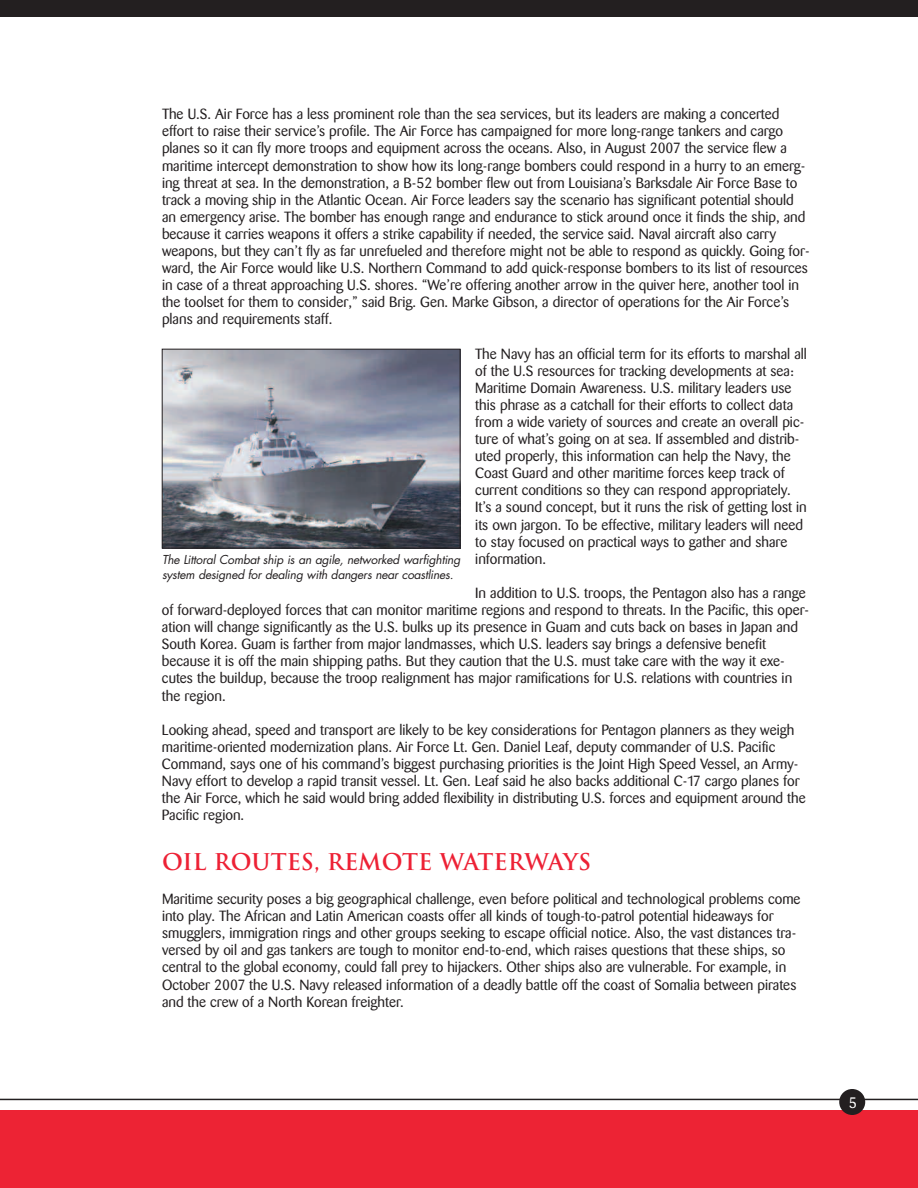
<style>
.page{position:relative;width:918px;height:1188px;background:#fff}
.page>*{position:absolute;margin:0;border:0;box-sizing:border-box;transform-origin:0 0}
.t1{font:700 22.5px "Trajan";color:#ed2135}
.t2{font:15px "Barmeno";color:#fff}
.t3{font:14.7px/17.1px "Barmeno";color:#231f20}
.t4{font:italic 12px/15.8px "Futura";letter-spacing:-.02em;color:#231f20}
</style>
<div class="page">
<div style="left:0;top:1110px;width:918px;height:78px;background:#ed2334"></div>
<div style="left:0;top:0;width:918px;height:16px;background:#231f20"></div>
<hr style="left:0;top:1099px;width:918px;height:1px;background:#231f20">
<div style="left:839px;top:1089px;width:26px;height:26px;background:#231f20;border-radius:50%"></div>
<img style="left:164px;top:351px;width:294px;height:195px">
<div style="left:162px;top:349px;width:298px;height:199px;border:1px solid #231f20"></div>
<p class="t3" style="left:162px;top:107px;width:649px">The U.S. Air Force has a less prominent role than the sea services, but its leaders are making a concerted effort to raise their service’s profile. The Air Force has campaigned for more long-range tankers and cargo planes so it can fly more troops and equipment across the oceans. Also, in August 2007 the service flew a maritime intercept demonstration to show how its long-range bombers could respond in a hurry to an emerg&shy;ing threat at sea. In the demonstration, a B-52 bomber flew out from Louisiana’s Barksdale Air Force Base to track a moving ship in the Atlantic Ocean. Air Force leaders say the scenario has significant potential should an emergency arise. The bomber has enough range and endurance to stick around once it finds the ship, and because it carries weapons it offers a strike capability if needed, the service said. Naval aircraft also carry weapons, but they can’t fly as far unrefueled and therefore might not be able to respond as quickly. Going for&shy;ward, the Air Force would like U.S. Northern Command to add quick-response bombers to its list of resources in case of a threat approaching U.S. shores. “We’re offering another arrow in the quiver here, another tool in the toolset for them to consider,” said Brig. Gen. Marke Gibson, a director of operations for the Air Force’s plans and requirements staff.</p>
<p class="t3" style="left:475px;top:346px;width:333px">The Navy has an official term for its efforts to marshal all of the U.S resources for tracking developments at sea:<br>Maritime Domain Awareness. U.S. military leaders use this phrase as a catchall for their efforts to collect data from a wide variety of sources and create an overall pic&shy;ture of what’s going on at sea. If assembled and distrib&shy;uted properly, this information can help the Navy, the Coast Guard and other maritime forces keep track of current conditions so they can respond appropriately.<br>It’s a sound concept, but it runs the risk of getting lost in its own jargon. To be effective, military leaders will need to stay focused on practical ways to gather and share information.</p>
<p class="t3" style="left:162px;top:586px;width:649px;text-indent:313px">In addition to U.S. troops, the Pentagon also has a range of forward-deployed forces that can monitor maritime regions and respond to threats. In the Pacific, this oper&shy;ation will change significantly as the U.S. bulks up its presence in Guam and cuts back on bases in Japan and South Korea. Guam is farther from major landmasses, which U.S. leaders say brings a defensive benefit because it is off the main shipping paths. But they caution that the U.S. must take care with the way it exe&shy;cutes the buildup, because the troop realignment has major ramifications for U.S. relations with countries in the region.</p>
<p class="t3" style="left:162px;top:722px;width:645px">Looking ahead, speed and transport are likely to be key considerations for Pentagon planners as they weigh maritime-oriented modernization plans. Air Force Lt. Gen. Daniel Leaf, deputy commander of U.S. Pacific Command, says one of his command’s biggest purchasing priorities is the Joint High Speed Vessel, an Army-Navy effort to develop a rapid transit vessel. Lt. Gen. Leaf said he also backs additional C-17 cargo planes for the Air Force, which he said would bring added flexibility in distributing U.S. forces and equipment around the Pacific region.</p>
<h1 class="t1" style="left:162px;top:849px;width:431px">OIL ROUTES, REMOTE WATERWAYS</h1>
<p class="t3" style="left:162px;top:892px;width:640px">Maritime security poses a big geographical challenge, even before political and technological problems come into play. The African and Latin American coasts offer all kinds of tough-to-patrol potential hideaways for smugglers, immigration rings and other groups seeking to escape official notice. Also, the vast distances tra&shy;versed by oil and gas tankers are tough to monitor end-to-end, which raises questions that these ships, so central to the global economy, could fall prey to hijackers. Other ships also are vulnerable. For example, in October 2007 the U.S. Navy released information of a deadly battle off the coast of Somalia between pirates and the crew of a North Korean freighter.</p>
<p class="t4" style="left:162px;top:552px;width:300px">The Littoral Combat ship is an agile, networked warfighting system designed for dealing with dangers near coastlines.</p>
<p class="t2" style="left:849px;top:1096px;width:10px">5</p>
</div>
